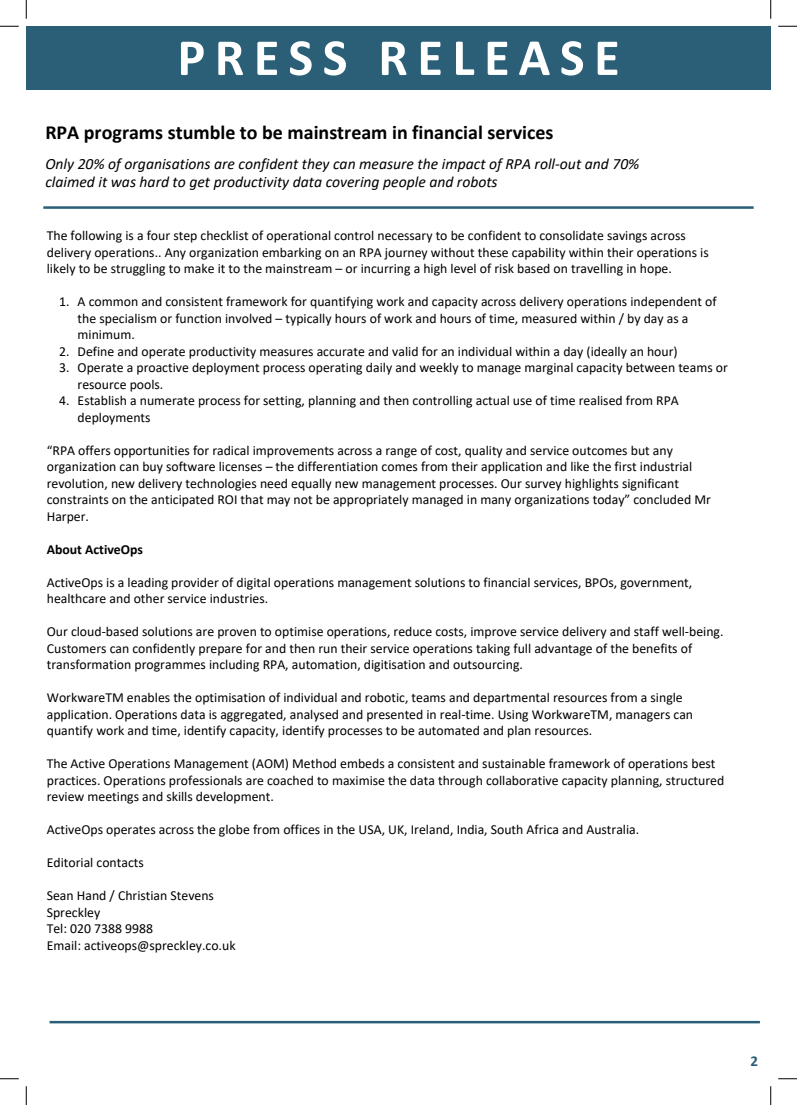
<style>
.page{position:relative;width:797px;height:1105px;background:#fff}
.page>*{position:absolute;margin:0;border:0;box-sizing:border-box;transform-origin:0 0}
.t1{font:700 52.5px "Calibri";letter-spacing:.18em;color:#fff}
.t2{font:700 20px "Calibri";color:#000}
.t3{font:italic 15.62px/18.8px "Calibri";color:#000}
.t4{font:700 15px "Calibri";color:#2a5f77}
.t5{font:13.75px/16.5px "Calibri";color:#000}
.t6{font:700 13.75px "Calibri";color:#000}
</style>
<div class="page">
<div style="left:26px;top:26px;width:744px;height:64px;background:#2a5f77"></div>
<hr style="left:43px;top:206px;width:710px;height:3px;background:#2a5f77">
<hr style="left:50px;top:1021px;width:710px;height:2px;background:#2a5f77">
<svg style="left:0;top:25px;width:19px;height:2px"></svg>
<svg style="left:778px;top:25px;width:19px;height:2px"></svg>
<svg style="left:0;top:1078px;width:19px;height:1px"></svg>
<svg style="left:778px;top:1078px;width:19px;height:1px"></svg>
<svg style="left:25px;top:0;width:2px;height:19px"></svg>
<svg style="left:25px;top:1086px;width:2px;height:19px"></svg>
<svg style="left:770px;top:0;width:1px;height:19px"></svg>
<svg style="left:770px;top:1086px;width:1px;height:19px"></svg>
<p class="t1" style="left:177px;top:24px;width:444px">PRESS RELEASE</p>
<h2 class="t2" style="left:45px;top:118px;width:509px">RPA programs stumble to be mainstream in financial services</h2>
<p class="t3" style="left:45px;top:153px;width:595px">Only 20% of organisations are confident they can measure the impact of RPA roll-out and 70% claimed it was hard to get productivity data covering people and robots</p>
<p class="t5" style="left:47px;top:227px;width:663px">The following is a four step checklist of operational control necessary to be confident to consolidate savings across delivery operations.. Any organization embarking on an RPA journey without these capability within their operations is likely to be struggling to make it to the mainstream – or incurring a high level of risk based on travelling in hope.</p>
<p class="t5" style="left:78px;top:293px;width:640px;text-indent:-18px">1. A common and consistent framework for quantifying work and capacity across delivery operations independent of the specialism or function involved – typically hours of work and hours of time, measured within / by day as a minimum.</p>
<p class="t5" style="left:59px;top:342px;width:620px">2. Define and operate productivity measures accurate and valid for an individual within a day (ideally an hour)</p>
<p class="t5" style="left:78px;top:359px;width:651px;text-indent:-18px">3. Operate a proactive deployment process operating daily and weekly to manage marginal capacity between teams or resource pools.</p>
<p class="t5" style="left:78px;top:392px;width:602px;text-indent:-18px">4. Establish a numerate process for setting, planning and then controlling actual use of time realised from RPA deployments</p>
<p class="t5" style="left:47px;top:441px;width:665px">“RPA offers opportunities for radical improvements across a range of cost, quality and service outcomes but any organization can buy software licenses – the differentiation comes from their application and like the first industrial revolution, new delivery technologies need equally new management processes. Our survey highlights significant constraints on the anticipated ROI that may not be appropriately managed in many organizations today” concluded Mr Harper.</p>
<p class="t6" style="left:47px;top:539px;width:98px">About ActiveOps</p>
<p class="t5" style="left:47px;top:573px;width:647px">ActiveOps is a leading provider of digital operations management solutions to financial services, BPOs, government, healthcare and other service industries.</p>
<p class="t5" style="left:47px;top:623px;width:678px">Our cloud-based solutions are proven to optimise operations, reduce costs, improve service delivery and staff well-being.<br>Customers can confidently prepare for and then run their service operations taking full advantage of the benefits of transformation programmes including RPA, automation, digitisation and outsourcing.</p>
<p class="t5" style="left:47px;top:689px;width:648px">WorkwareTM enables the optimisation of individual and robotic, teams and departmental resources from a single application. Operations data is aggregated, analysed and presented in real-time. Using WorkwareTM, managers can quantify work and time, identify capacity, identify processes to be automated and plan resources.</p>
<p class="t5" style="left:47px;top:755px;width:679px">The Active Operations Management (AOM) Method embeds a consistent and sustainable framework of operations best practices. Operations professionals are coached to maximise the data through collaborative capacity planning, structured review meetings and skills development.</p>
<p class="t5" style="left:47px;top:821px;width:594px">ActiveOps operates across the globe from offices in the USA, UK, Ireland, India, South Africa and Australia.</p>
<p class="t5" style="left:47px;top:854px;width:98px">Editorial contacts</p>
<p class="t5" style="left:47px;top:887px;width:190px">Sean Hand / Christian Stevens<br>Spreckley<br>Tel: 020 7388 9988<br>Email: activeops@spreckley.co.uk</p>
<p class="t4" style="left:750px;top:1052px;width:9px">2</p>
</div>
